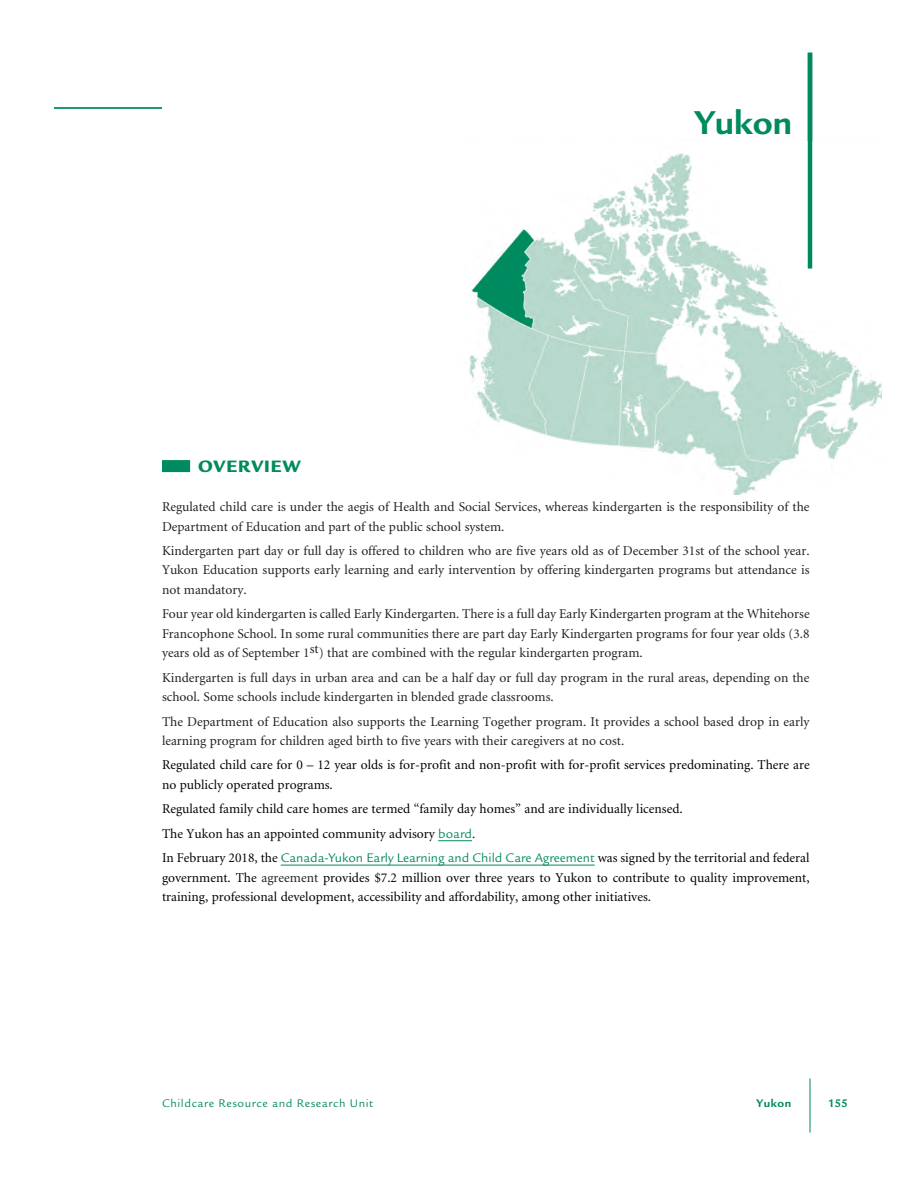
<style>
.page{position:relative;width:918px;height:1188px;background:#fff}
.page>*{position:absolute;margin:0;border:0;box-sizing:border-box;transform-origin:0 0}
.t1{font:700 36px "Legacy San ITC";color:#008a5f}
.t2{font:18px "Legacy San ITC Ultr";letter-spacing:.05em;color:#008a5f}
.t3{font:13.5px/19.5px "Minion";color:#231f20}
.t4{font:13.5px/19.5px "Minion";color:#000}
.t5{font:12px "Legacy San ITC";letter-spacing:.05em;color:#008a5f}
.t6{font:700 12px "Legacy San ITC";letter-spacing:.05em;color:#008a5f}
.s1{font-family:"Legacy San ITC";color:#008a5f}
.s2{color:#231f20}
</style>
<div class="page">
<hr style="left:810px;top:1078px;width:1px;height:54px;background:#008a5f">
<img style="left:469px;top:142px;width:413px;height:353px">
<hr style="left:808px;top:53px;width:4px;height:216px;background:#008a5f">
<hr style="left:54px;top:108px;width:108px;height:1px;background:#008a5f">
<div style="left:162px;top:460px;width:28px;height:12px;background:#008a5f"></div>
<hr style="left:438px;top:840px;width:34px;height:1px;background:#008a5f">
<hr style="left:281px;top:865px;width:314px;height:1px;background:#008a5f">
<h1 class="t1" style="left:695px;top:102px;width:99px">Yukon</h1>
<h2 class="t2" style="left:198px;top:456px;width:104px">OVERVIEW</h2>
<p class="t3" style="left:162px;top:498px;width:649px">Regulated child care is under the aegis of Health and Social Services, whereas kindergarten is the responsibility of the<br>Department of Education and part of the public school system.</p>
<p class="t3" style="left:162px;top:541px;width:649px;text-align:justify">Kindergarten part day or full day is offered to children who are five years old as of December 31st of the school year.<br>Yukon Education supports early learning and early intervention by offering kindergarten programs but attendance is not mandatory.</p>
<p class="t3" style="left:162px;top:605px;width:649px;text-align:justify">Four year old kindergarten is called Early Kindergarten. There is a full day Early Kindergarten program at the Whitehorse Francophone School. In some rural communities there are part day Early Kindergarten programs for four year olds (3.8 years old as of September 1st) that are combined with the regular kindergarten program.</p>
<p class="t3" style="left:162px;top:668px;width:649px">Kindergarten is full days in urban area and can be a half day or full day program in the rural areas, depending on the school. Some schools include kindergarten in blended grade classrooms.</p>
<p class="t3" style="left:162px;top:712px;width:649px">The Department of Education also supports the Learning Together program. It provides a school based drop in early learning program for children aged birth to five years with their caregivers at no cost.</p>
<p class="t4" style="left:162px;top:756px;width:649px">Regulated child care for 0 – 12 year olds is for-profit and non-profit with for-profit services predominating. There are no publicly operated programs.</p>
<p class="t4" style="left:162px;top:797px;width:649px;line-height:24.5px">Regulated family child care homes are termed “family day homes” and are individually licensed.<br>The Yukon has an appointed community advisory <span class="s1">board</span><span class="s2">.<br></span>In February 2018, the <span class="s1">Canada-Yukon Early Learning and Child Care Agreement</span> was signed by the territorial and federal</p>
<p class="t4" style="left:162px;top:868px;width:649px">government. The <span class="s2">agreement</span> provides $7.2 million over three years to Yukon to contribute to quality improvement, training, professional development, accessibility and affordability, among other initiatives.</p>
<p class="t5" style="left:162px;top:1096px;width:213px">Childcare Resource and Research Unit</p>
<p class="t6" style="left:756px;top:1096px;width:36px">Yukon</p>
<p class="t6" style="left:828px;top:1096px;width:21px">155</p>
</div>
